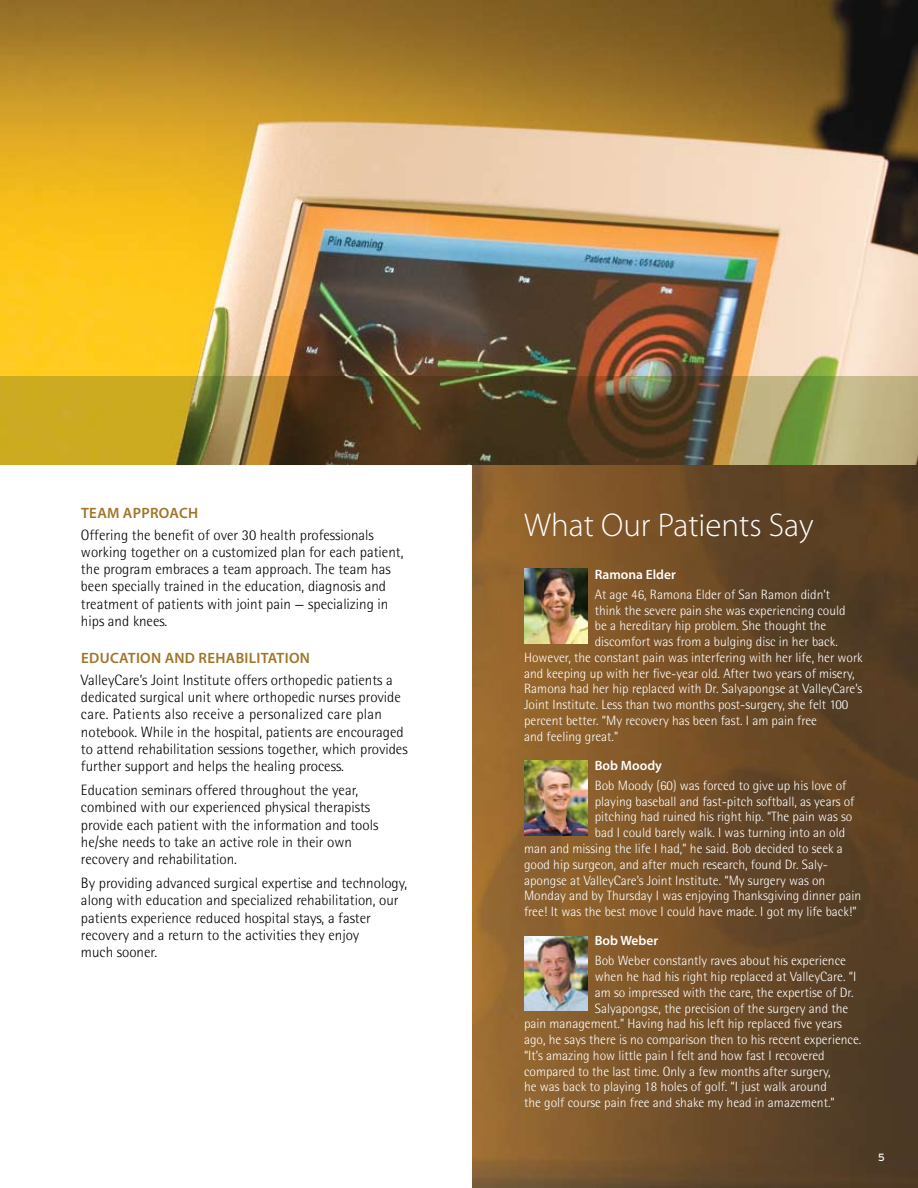
<style>
.page{position:relative;width:918px;height:1188px;background:#fff}
.page>*{position:absolute;margin:0;border:0;box-sizing:border-box;transform-origin:0 0}
.t1{font:300 33px "Myriad Pro";color:#fff}
.t2{font:300 15px/17.2px "Rotis Semi Sans";color:#000}
.t3{font:600 15px "Myriad Pro";letter-spacing:.02em;color:#a17528}
.t4{font:300 13.5px "Rotis Semi Sans";color:#fff}
.t5{font:600 13.5px "Myriad Pro";color:#fff}
.t6{font:10.5px "Interstate";color:#fff}
</style>
<div class="page">
<img style="left:0;top:0;width:918px;height:376px">
<img style="left:472px;top:465px;width:446px;height:723px">
<img style="left:0;top:376px;width:918px;height:89px">
<img style="left:524px;top:761px;width:64px;height:74px">
<img style="left:524px;top:569px;width:64px;height:74px">
<img style="left:524px;top:936px;width:64px;height:75px">
<p class="t3" style="left:81px;top:503px;width:119px">TEAM APPROACH</p>
<p class="t2" style="left:81px;top:526px;width:324px">Offering the benefit of over 30 health professionals working together on a customized plan for each patient, the program embraces a team approach. The team has been specially trained in the education, diagnosis and treatment of patients with joint pain — specializing in hips and knees.</p>
<p class="t3" style="left:81px;top:649px;width:230px">EDUCATION AND REHABILITATION</p>
<p class="t2" style="left:81px;top:671px;width:328px">ValleyCare’s Joint Institute offers orthopedic patients a dedicated surgical unit where orthopedic nurses provide care. Patients also receive a personalized care plan notebook. While in the hospital, patients are encouraged to attend rehabilitation sessions together, which provides further support and helps the healing process.</p>
<p class="t2" style="left:81px;top:781px;width:299px">Education seminars offered throughout the year, combined with our experienced physical therapists provide each patient with the information and tools he/she needs to take an active role in their own recovery and rehabilitation.</p>
<p class="t2" style="left:81px;top:874px;width:328px">By providing advanced surgical expertise and technology, along with education and specialized rehabilitation, our patients experience reduced hospital stays, a faster recovery and a return to the activities they enjoy<br>much sooner.</p>
<h1 class="t1" style="left:524px;top:505px;width:291px">What Our Patients Say</h1>
<p class="t5" style="left:595px;top:566px;width:83px">Ramona Elder</p>
<p class="t4" style="left:595px;top:587px;width:237px">At age 46, Ramona Elder of San Ramon didn’t</p>
<p class="t4" style="left:595px;top:602px;width:253px">think the severe pain she was experiencing could</p>
<p class="t4" style="left:595px;top:618px;width:233px">be a hereditary hip problem. She thought the</p>
<p class="t4" style="left:595px;top:634px;width:245px">discomfort was from a bulging disc in her back.</p>
<p class="t4" style="left:524px;top:650px;width:340px">However, the constant pain was interfering with her life, her work</p>
<p class="t4" style="left:524px;top:665px;width:332px">and keeping up with her five-year old. After two years of misery,</p>
<p class="t4" style="left:524px;top:681px;width:340px">Ramona had her hip replaced with Dr. Salyapongse at ValleyCare’s</p>
<p class="t4" style="left:524px;top:697px;width:326px">Joint Institute. Less than two months post-surgery, she felt 100</p>
<p class="t4" style="left:524px;top:713px;width:294px">percent better. “My recovery has been fast. I am pain free</p>
<p class="t4" style="left:524px;top:728px;width:96px">and feeling great.”</p>
<p class="t5" style="left:595px;top:757px;width:69px">Bob Moody</p>
<p class="t4" style="left:595px;top:778px;width:253px">Bob Moody (60) was forced to give up his love of</p>
<p class="t4" style="left:595px;top:793px;width:261px">playing baseball and fast-pitch softball, as years of</p>
<p class="t4" style="left:595px;top:809px;width:259px">pitching had ruined his right hip. “The pain was so</p>
<p class="t4" style="left:595px;top:825px;width:252px">bad I could barely walk. I was turning into an old</p>
<p class="t4" style="left:524px;top:841px;width:320px">man and missing the life I had,” he said. Bob decided to seek a</p>
<p class="t4" style="left:524px;top:856px;width:306px">good hip surgeon, and after much research, found Dr. Saly-</p>
<p class="t4" style="left:524px;top:872px;width:303px">apongse at ValleyCare’s Joint Institute. “My surgery was on</p>
<p class="t4" style="left:524px;top:888px;width:339px">Monday and by Thursday I was enjoying Thanksgiving dinner pain</p>
<p class="t4" style="left:524px;top:904px;width:334px">free! It was the best move I could have made. I got my life back!”</p>
<p class="t5" style="left:595px;top:932px;width:65px">Bob Weber</p>
<p class="t4" style="left:595px;top:953px;width:253px">Bob Weber constantly raves about his experience</p>
<p class="t4" style="left:595px;top:969px;width:263px">when he had his right hip replaced at ValleyCare. “I</p>
<p class="t4" style="left:595px;top:985px;width:260px">am so impressed with the care, the expertise of Dr.</p>
<p class="t4" style="left:595px;top:1000px;width:255px">Salyapongse, the precision of the surgery and the</p>
<p class="t4" style="left:524px;top:1016px;width:319px">pain management.” Having had his left hip replaced five years</p>
<p class="t4" style="left:524px;top:1032px;width:339px">ago, he says there is no comparison then to his recent experience.</p>
<p class="t4" style="left:524px;top:1048px;width:302px">“It’s amazing how little pain I felt and how fast I recovered</p>
<p class="t4" style="left:524px;top:1063px;width:308px">compared to the last time. Only a few months after surgery,</p>
<p class="t4" style="left:524px;top:1079px;width:304px">he was back to playing 18 holes of golf. “I just walk around</p>
<p class="t4" style="left:524px;top:1095px;width:312px">the golf course pain free and shake my head in amazement.”</p>
<p class="t6" style="left:878px;top:1152px;width:8px">5</p>
</div>
